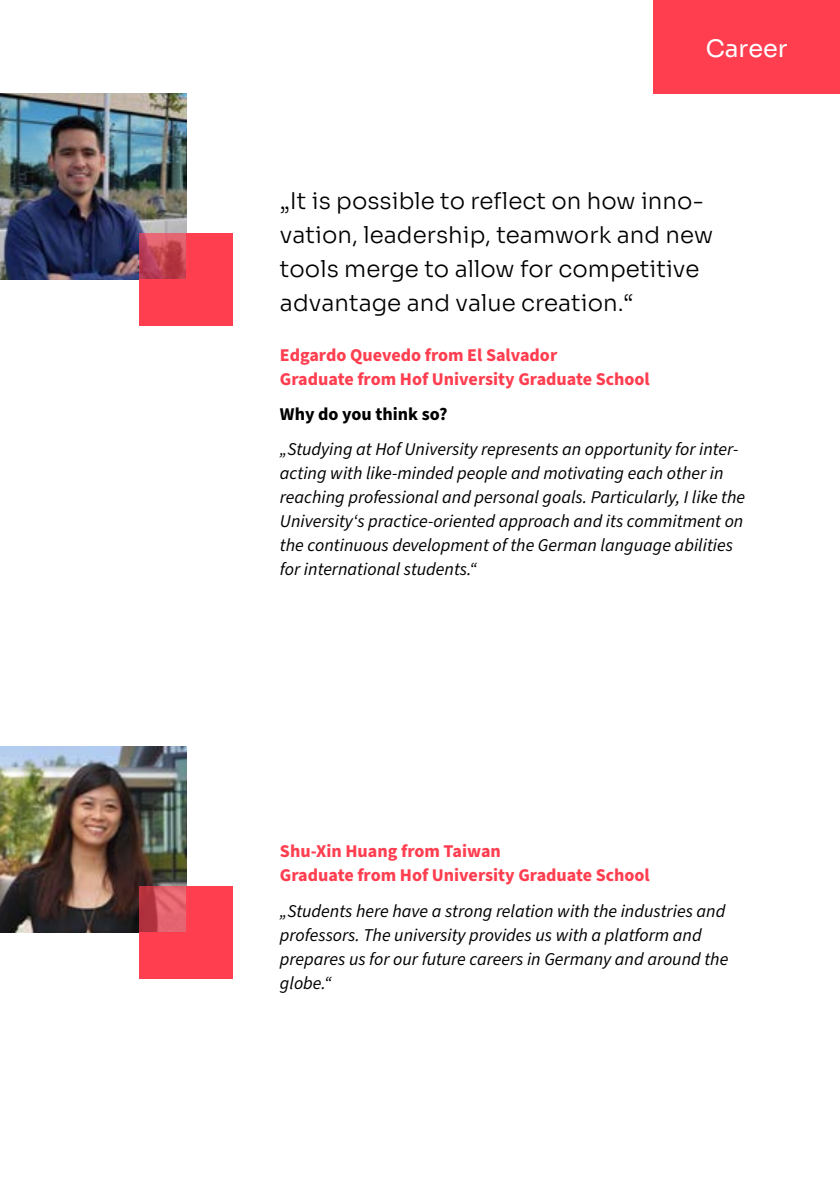
<style>
.page{position:relative;width:840px;height:1191px;background:#fff}
.page>*{position:absolute;margin:0;border:0;box-sizing:border-box;transform-origin:0 0}
.t1{font:24px "Sora";color:#fff}
.t2{font:300 23px/34px "Sora";color:#000}
.t3{font:italic 18px/24px "Source Sans Pro";color:#000}
.t4{font:700 18px/24px "Source Sans Pro";color:#ff3e50}
.t5{font:700 18px "Source Sans Pro";color:#000}
</style>
<div class="page">
<div style="left:653px;top:0;width:186px;height:93px;background:#ff3e50"></div>
<img style="left:0;top:746px;width:187px;height:186px">
<img style="left:0;top:93px;width:186px;height:187px">
<div style="left:139px;top:932px;width:93px;height:47px;background:#ff3e50"></div>
<svg style="left:139px;top:886px;width:47px;height:46px;background:#d1525d"></svg>
<div style="left:186px;top:886px;width:46px;height:93px;background:#ff3e50"></div>
<div style="left:139px;top:280px;width:93px;height:46px;background:#ff3e50"></div>
<svg style="left:139px;top:234px;width:47px;height:46px;background:#c44656"></svg>
<div style="left:186px;top:234px;width:46px;height:92px;background:#ff3e50"></div>
<h1 class="t1" style="left:705px;top:29px;width:83px">Career</h1>
<p class="t2" style="left:280px;top:181px;width:434px">„It is possible to reflect on how inno&shy;vation, leadership, teamwork and new tools merge to allow for competitive advantage and value creation.“</p>
<p class="t4" style="left:280px;top:343px;width:371px">Edgardo Quevedo from El Salvador<br>Graduate from Hof University Graduate School</p>
<p class="t5" style="left:280px;top:402px;width:169px">Why do you think so?</p>
<p class="t3" style="left:280px;top:438px;width:466px">„Studying at Hof University represents an opportunity for inter&shy;acting with like-minded people and motivating each other in reaching professional and personal goals. Particularly, I like the University‘s practice-oriented approach and its commitment on the continuous development of the German language abilities for international students.“</p>
<p class="t4" style="left:280px;top:840px;width:371px">Shu-Xin Huang from Taiwan<br>Graduate from Hof University Graduate School</p>
<p class="t3" style="left:280px;top:899px;width:449px">„Students here have a strong relation with the industries and professors. The university provides us with a platform and prepares us for our future careers in Germany and around the globe.“</p>
</div>
